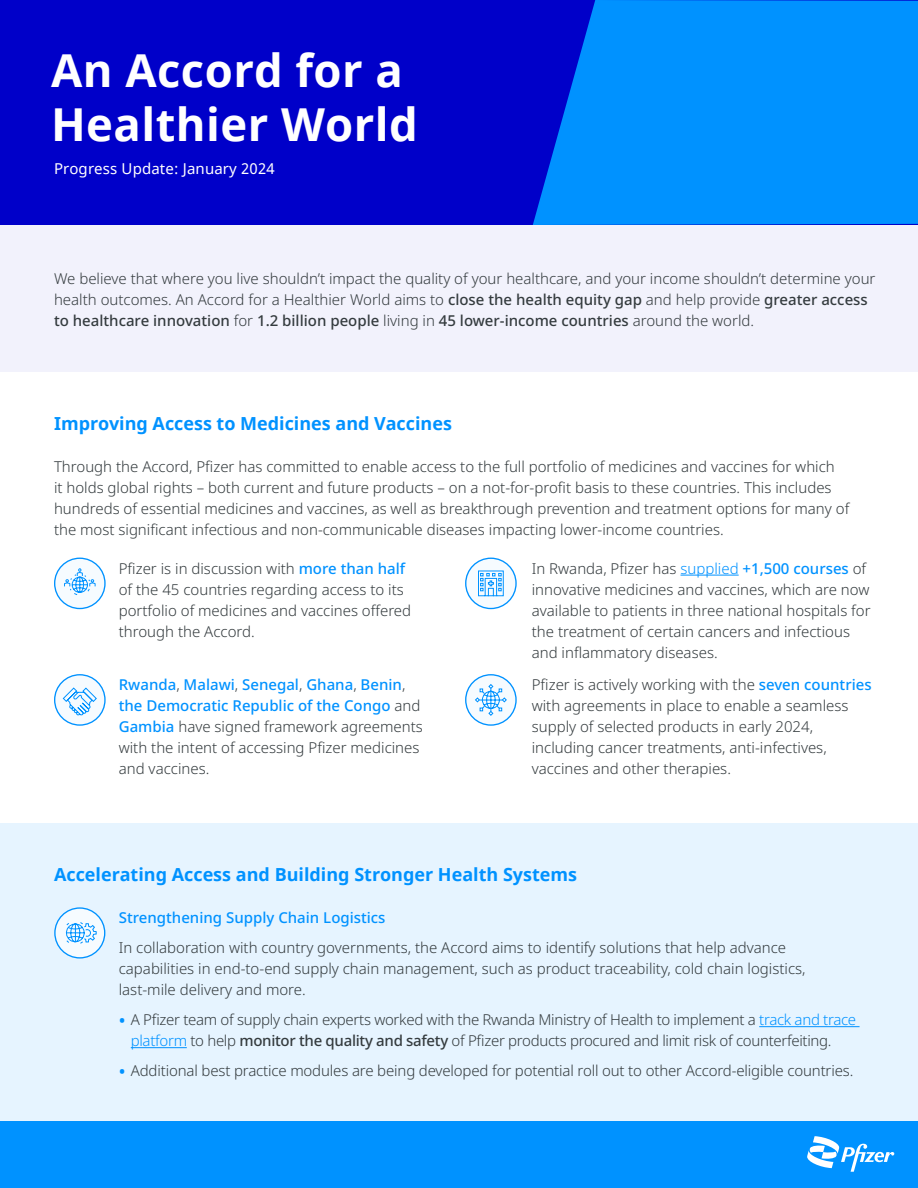
<style>
.page{position:relative;width:918px;height:1188px;background:#fff}
.page>*{position:absolute;margin:0;border:0;box-sizing:border-box;transform-origin:0 0}
.t1{font:700 45.45px/54px "Noto Sans";letter-spacing:.01em;color:#fff}
.t2{font:700 18px "Noto Sans";color:#0092ff}
.t3{font:300 15px/21px "Noto Sans";color:#343b3e}
.t4{font:300 15px/21px "Noto Sans";letter-spacing:-.02em;color:#343b3e}
.t5{font:500 15px "Noto Sans";color:#0092ff}
.t6{font:15px "Noto Sans";letter-spacing:.01em;color:#fff}
.s1{font-weight:500}
.s2{font-weight:500;color:#0092ff}
.s3{color:#0092ff}
.s4{font-weight:500;font-size:18px;color:#0092ff}
</style>
<div class="page">
<div style="left:0;top:1121px;width:918px;height:67px;background:#0092ff"></div>
<div style="left:0;top:824px;width:918px;height:297px;background:#e6f4ff"></div>
<div style="left:0;top:225px;width:918px;height:147px;background:#f2f2fc"></div>
<div style="left:0;top:0;width:918px;height:225px;background:#0000c9"></div>
<svg style="left:807px;top:1136px;width:87px;height:36px"></svg>
<svg style="left:466px;top:675px;width:50px;height:50px"></svg>
<div style="left:465px;top:674px;width:52px;height:52px;border:1px solid #0092ff;border-radius:50%"></div>
<div style="left:55px;top:558px;width:50px;height:51px;background:#f6fbff;border-radius:50%"></div>
<div style="left:54px;top:558px;width:52px;height:51px;border:1px solid #0092ff;border-radius:50%"></div>
<svg style="left:55px;top:675px;width:50px;height:50px"></svg>
<div style="left:54px;top:674px;width:52px;height:52px;border:1px solid #0092ff;border-radius:50%"></div>
<svg style="left:64px;top:568px;width:32px;height:27px"></svg>
<svg style="left:474px;top:683px;width:33px;height:33px"></svg>
<svg style="left:62px;top:678px;width:44px;height:38px"></svg>
<hr style="left:759px;top:1026px;width:101px;height:1px;background:#0092ff">
<hr style="left:131px;top:1047px;width:56px;height:1px;background:#0092ff">
<div style="left:55px;top:908px;width:50px;height:50px;background:#f6fbff;border-radius:50%"></div>
<div style="left:54px;top:907px;width:51px;height:52px;border:1px solid #0092ff;border-radius:50%"></div>
<svg style="left:65px;top:922px;width:32px;height:22px"></svg>
<svg style="left:533px;top:0;width:385px;height:225px;background:#0084fa"></svg>
<hr style="left:681px;top:575px;width:58px;height:1px;background:#0092ff">
<div style="left:466px;top:558px;width:50px;height:51px;background:#f6fbff;border-radius:50%"></div>
<div style="left:465px;top:558px;width:52px;height:51px;border:1px solid #0092ff;border-radius:50%"></div>
<svg style="left:478px;top:570px;width:26px;height:27px"></svg>
<h1 class="t1" style="left:51px;top:45px;width:368px">An Accord for a<br>Healthier World</h1>
<p class="t6" style="left:54px;top:158px;width:222px">Progress Update: January 2024</p>
<p class="t3" style="left:54px;top:268px;width:823px">We believe that where you live shouldn’t impact the quality of your healthcare, and your income shouldn’t determine your health outcomes. An Accord for a Healthier World aims to <span class="s1">close the health equity gap</span> and help provide <span class="s1">greater access to healthcare innovation</span> for <span class="s1">1.2 billion people</span> living in <span class="s1">45 lower-income countries</span> around the world.</p>
<p class="t2" style="left:54px;top:411px;width:399px">Improving Access to Medicines and Vaccines</p>
<p class="t3" style="left:54px;top:456px;width:797px">Through the Accord, Pfizer has committed to enable access to the full portfolio of medicines and vaccines for which<br>it holds global rights – both current and future products – on a not-for-profit basis to these countries. This includes hundreds of essential medicines and vaccines, as well as breakthrough prevention and treatment options for many of the most significant infectious and non-communicable diseases impacting lower-income countries.</p>
<p class="t3" style="left:119px;top:558px;width:294px">Pfizer is in discussion with <span class="s2">more than half </span>of the 45 countries regarding access to its portfolio of medicines and vaccines offered through the Accord.</p>
<p class="t3" style="left:119px;top:675px;width:306px"><span class="s2">Rwanda</span>, <span class="s2">Malawi</span>, <span class="s2">Senegal</span>, <span class="s2">Ghana</span>, <span class="s2">Benin</span>, <span class="s2">the Democratic Republic of the Congo</span> and <span class="s2">Gambia</span> have signed framework agreements with the intent of accessing Pfizer medicines and vaccines.</p>
<p class="t3" style="left:532px;top:675px;width:341px">Pfizer is actively working with the <span class="s2">seven countries </span>with agreements in place to enable a seamless supply of selected products in early 2024, including cancer treatments, anti-infectives, vaccines and other therapies.</p>
<p class="t3" style="left:532px;top:558px;width:340px">In Rwanda, Pfizer has <span class="s3">supplied</span> <span class="s2">+1,500 courses</span> of innovative medicines and vaccines, which are now available to patients in three national hospitals for the treatment of certain cancers and infectious and inflammatory diseases.</p>
<p class="t2" style="left:54px;top:862px;width:525px">Accelerating Access and Building Stronger Health Systems</p>
<p class="t5" style="left:119px;top:907px;width:268px">Strengthening Supply Chain Logistics</p>
<p class="t3" style="left:119px;top:938px;width:688px">In collaboration with country governments, the Accord aims to identify solutions that help advance capabilities in end-to-end supply chain management, such as product traceability, cold chain logistics, last-mile delivery and more.</p>
<p class="t4" style="left:131px;top:1010px;width:727px;text-indent:-12px"><span class="s4">•</span> A Pfizer team of supply chain experts worked with the Rwanda Ministry of Health to implement a <span class="s3">track and trace platform</span> to help <span class="s1">monitor the quality and safety</span> of Pfizer products procured and limit risk of counterfeiting.</p>
<p class="t3" style="left:119px;top:1061px;width:736px"><span class="s4">•</span> Additional best practice modules are being developed for potential roll out to other Accord-eligible countries.</p>
</div>
